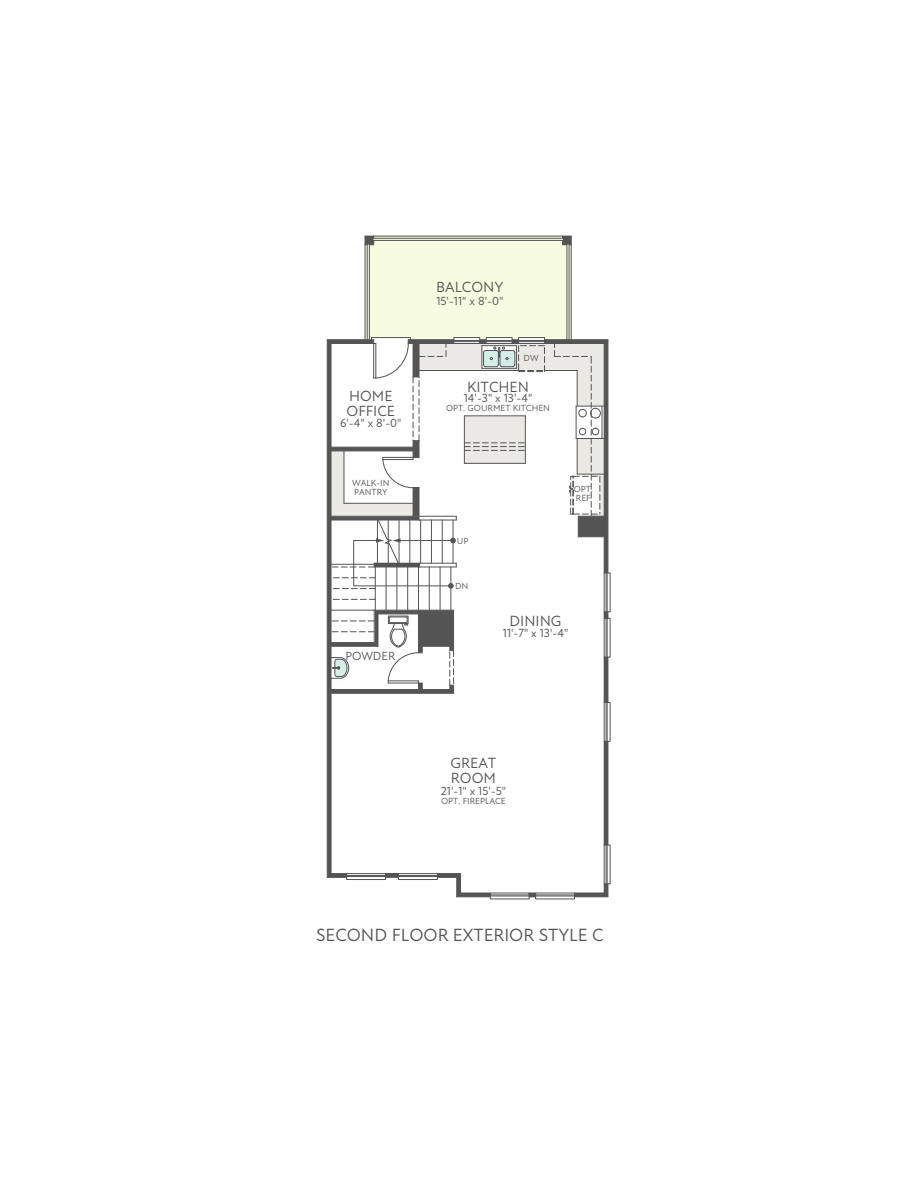
<style>
.page{position:relative;width:918px;height:1188px;background:#fff}
.page>*{position:absolute;margin:0;border:0;box-sizing:border-box;transform-origin:0 0}
.t1{font:18px "Atten New";color:#545454}
.t2{font:15px/15px "Atten New";color:#545454}
.t3{font:12px "Atten New";color:#545454}
.t4{font:9px/9px "Atten New";color:#545454}
</style>
<div class="page">
<svg style="left:328px;top:340px;width:3px;height:533px"></svg>
<hr style="left:604px;top:657px;width:4px;height:45px;background:#545454">
<hr style="left:604px;top:741px;width:4px;height:104px;background:#545454">
<hr style="left:327px;top:339px;width:47px;height:1px;background:#545454">
<hr style="left:608px;top:657px;width:1px;height:45px;background:#545454">
<hr style="left:331px;top:693px;width:1px;height:181px;background:#545454">
<hr style="left:327px;top:340px;width:1px;height:537px;background:#545454">
<hr style="left:331px;top:693px;width:123px;height:1px;background:#545454">
<svg style="left:386px;top:873px;width:12px;height:5px"></svg>
<svg style="left:327px;top:873px;width:19px;height:5px"></svg>
<hr style="left:608px;top:741px;width:1px;height:104px;background:#545454">
<div style="left:604px;top:702px;width:6px;height:40px;border:1px solid #545454"></div>
<hr style="left:607px;top:702px;width:1px;height:39px;background:#545454">
<hr style="left:606px;top:702px;width:1px;height:39px;background:#545454">
<div style="left:604px;top:845px;width:6px;height:39px;border:1px solid #545454"></div>
<hr style="left:607px;top:845px;width:1px;height:39px;background:#545454">
<hr style="left:606px;top:845px;width:1px;height:39px;background:#545454">
<hr style="left:536px;top:896px;width:38px;height:1px;background:#545454">
<hr style="left:536px;top:895px;width:38px;height:1px;background:#545454">
<hr style="left:490px;top:896px;width:39px;height:1px;background:#545454">
<hr style="left:490px;top:895px;width:39px;height:1px;background:#545454">
<div style="left:346px;top:873px;width:40px;height:7px;border:1px solid #545454"></div>
<hr style="left:347px;top:876px;width:39px;height:1px;background:#545454">
<hr style="left:347px;top:875px;width:39px;height:1px;background:#545454">
<div style="left:398px;top:873px;width:40px;height:7px;border:1px solid #545454"></div>
<hr style="left:398px;top:876px;width:39px;height:1px;background:#545454">
<hr style="left:398px;top:875px;width:39px;height:1px;background:#545454">
<svg style="left:574px;top:884px;width:35px;height:13px"></svg>
<svg style="left:529px;top:893px;width:7px;height:4px"></svg>
<svg style="left:437px;top:873px;width:53px;height:24px"></svg>
<svg style="left:330px;top:236px;width:279px;height:457px"></svg>
<hr style="left:516px;top:737px;width:34px;height:1px;background:#000">
<hr style="left:550px;top:738px;width:1px;height:34px;background:#000">
<hr style="left:568px;top:772px;width:30px;height:1px;background:#000">
<hr style="left:598px;top:773px;width:1px;height:59px;background:#000">
<hr style="left:566px;top:776px;width:1px;height:52px;background:#000">
<div style="left:573px;top:846px;width:15px;height:16px;border:1px solid #000;border-radius:50%"></div>
<div style="left:576px;top:850px;width:8px;height:8px;border:1px solid #000;border-radius:50%"></div>
<div style="left:573px;top:745px;width:16px;height:15px;border:1px solid #000;border-radius:50%"></div>
<div style="left:577px;top:749px;width:8px;height:8px;border:1px solid #000;border-radius:50%"></div>
<div style="left:517px;top:788px;width:33px;height:33px;border:1px solid #000;border-radius:50%"></div>
<hr style="left:550px;top:839px;width:1px;height:34px;background:#000">
<hr style="left:516px;top:838px;width:34px;height:1px;background:#000">
<p class="t2" style="left:436px;top:280px;width:69px">BALCONY</p>
<p class="t2" style="left:347px;top:389px;width:50px">HOME<br>OFFICE</p>
<p class="t3" style="left:340px;top:416px;width:63px">6'-4" x 8'-0"</p>
<p class="t4" style="left:352px;top:479px;width:39px">WALK-IN<br>PANTRY</p>
<p class="t3" style="left:345px;top:649px;width:51px">POWDER</p>
<p class="t3" style="left:436px;top:293px;width:68px">15'-11" x 8'-0"</p>
<p class="t4" style="left:524px;top:354px;width:17px">DW</p>
<p class="t2" style="left:467px;top:380px;width:64px">KITCHEN</p>
<p class="t3" style="left:464px;top:391px;width:70px">14'-3" x 13'-4"</p>
<p class="t4" style="left:446px;top:403px;width:105px">OPT. GOURMET KITCHEN</p>
<p class="t4" style="left:457px;top:537px;width:13px">UP</p>
<p class="t4" style="left:455px;top:582px;width:15px">DN</p>
<p class="t4" style="left:574px;top:484px;width:21px">OPT.<br>REF</p>
<p class="t2" style="left:510px;top:614px;width:54px">DINING</p>
<p class="t3" style="left:503px;top:626px;width:67px">11'-7" x 13'-4"</p>
<p class="t2" style="left:451px;top:756px;width:47px">GREAT<br>ROOM</p>
<p class="t3" style="left:441px;top:784px;width:67px">21'-1" x 15'-5"</p>
<p class="t4" style="left:441px;top:797px;width:66px">OPT. FIREPLACE</p>
<h1 class="t1" style="left:316px;top:924px;width:289px">SECOND FLOOR EXTERIOR STYLE C</h1>
</div>
